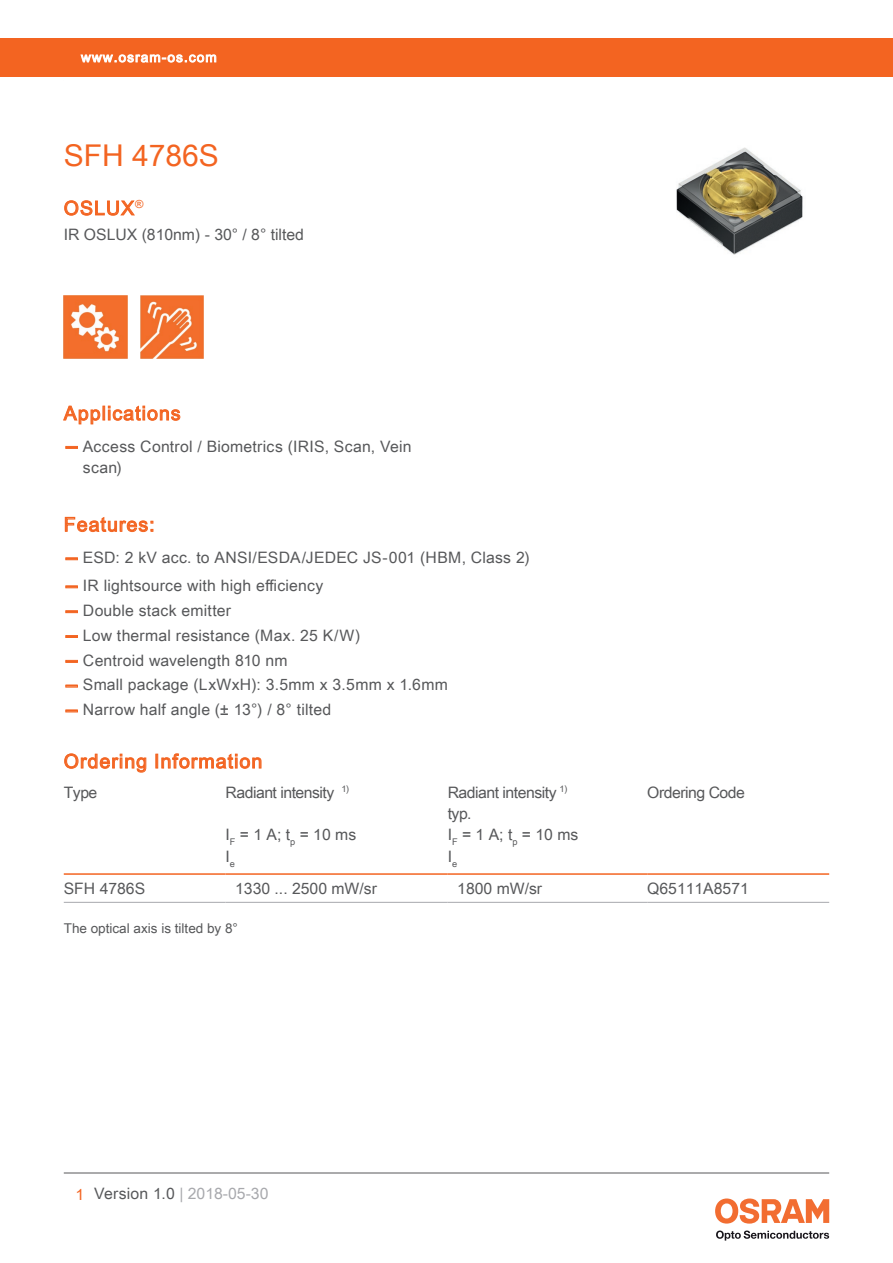
<style>
.page{position:relative;width:893px;height:1263px;background:#fff}
.page>*{position:absolute;margin:0;border:0;box-sizing:border-box;transform-origin:0 0}
.t1{font:30px "Arial Unicode MS";color:#f36421}
.t2{font:19.5px "Arial Unicode MS";letter-spacing:.055em;color:#f36421}
.t3{font:15.75px/21px "Arial Unicode MS";letter-spacing:.01em;color:#57585a}
.t4{font:15.75px "Arial Unicode MS";letter-spacing:-.03em;color:#57585a}
.t5{font:15.75px "Arial Unicode MS";color:#a8a9ad}
.t6{font:13.5px "Arial Unicode MS";color:#57585a}
.t7{font:13.5px "Arial Unicode MS";letter-spacing:.085em;color:#fff}
.s1{font-family:"Helvetica Neue LT Pro";font-weight:700;color:#f36421}
.s2{color:#f36421}
.s3{color:#57585a}
</style>
<div class="page">
<hr style="left:64px;top:1173px;width:765px;height:1px;background:#57585a">
<svg style="left:716px;top:1230px;width:113px;height:10px"></svg>
<svg style="left:715px;top:1198px;width:114px;height:25px"></svg>
<div style="left:0;top:38px;width:893px;height:39px;background:#f36421"></div>
<svg style="left:80px;top:54px;width:137px;height:9px"></svg>
<img style="left:676px;top:147px;width:127px;height:108px">
<svg style="left:64px;top:200px;width:71px;height:16px"></svg>
<img style="left:64px;top:295px;width:63px;height:64px">
<img style="left:140px;top:295px;width:64px;height:64px">
<svg style="left:63px;top:405px;width:118px;height:20px"></svg>
<svg style="left:66px;top:446px;width:11px;height:2px"></svg>
<svg style="left:65px;top:516px;width:88px;height:16px"></svg>
<svg style="left:66px;top:558px;width:11px;height:2px"></svg>
<svg style="left:66px;top:586px;width:11px;height:2px"></svg>
<svg style="left:66px;top:611px;width:11px;height:2px"></svg>
<svg style="left:66px;top:635px;width:11px;height:2px"></svg>
<svg style="left:66px;top:660px;width:11px;height:2px"></svg>
<svg style="left:66px;top:685px;width:11px;height:2px"></svg>
<svg style="left:66px;top:710px;width:11px;height:2px"></svg>
<hr style="left:64px;top:873px;width:162px;height:2px;background:#f36421">
<hr style="left:226px;top:873px;width:222px;height:2px;background:#f36421">
<hr style="left:448px;top:873px;width:199px;height:2px;background:#f36421">
<hr style="left:647px;top:873px;width:182px;height:2px;background:#f36421">
<hr style="left:64px;top:902px;width:162px;height:1px;background:#a8a9ad">
<hr style="left:226px;top:902px;width:222px;height:1px;background:#a8a9ad">
<hr style="left:448px;top:902px;width:199px;height:1px;background:#a8a9ad">
<hr style="left:647px;top:902px;width:182px;height:1px;background:#a8a9ad">
<svg style="left:64px;top:753px;width:83px;height:20px"></svg>
<div style="left:155px;top:754px;width:3px;height:14px;border:1px solid #f36421"></div>
<svg style="left:161px;top:753px;width:101px;height:16px"></svg>
<p class="t7" style="left:81px;top:47px;width:137px">www.osram-os.com</p>
<h1 class="t1" style="left:64px;top:134px;width:157px">SFH 4786S</h1>
<p class="t2" style="left:64px;top:194px;width:81px">OSLUX<sup>®</sup></p>
<p class="t3" style="left:64px;top:224px;width:242px">IR OSLUX (810nm) - 30° / 8° tilted</p>
<p class="t2" style="left:64px;top:399px;width:118px">Applications</p>
<p class="t3" style="left:83px;top:435px;width:330px;text-indent:-19px"><span class="s1">—</span> Access Control / Biometrics (IRIS, Scan, Vein scan)</p>
<p class="t2" style="left:64px;top:510px;width:92px">Features:</p>
<p class="t3" style="left:64px;top:547px;width:468px"><span class="s1">—</span> ESD: 2 kV acc. to ANSI/ESDA/JEDEC JS-001 (HBM, Class 2)</p>
<p class="t3" style="left:64px;top:575px;width:261px"><span class="s1">—</span> IR lightsource with high efficiency</p>
<p class="t3" style="left:64px;top:600px;width:169px"><span class="s1">—</span> Double stack emitter</p>
<p class="t3" style="left:64px;top:624px;width:298px"><span class="s1">—</span> Low thermal resistance (Max. 25 K/W)</p>
<p class="t3" style="left:64px;top:649px;width:225px"><span class="s1">—</span> Centroid wavelength 810 nm</p>
<p class="t3" style="left:64px;top:674px;width:385px"><span class="s1">—</span> Small package (LxWxH): 3.5mm x 3.5mm x 1.6mm</p>
<p class="t3" style="left:64px;top:699px;width:269px"><span class="s1">—</span> Narrow half angle (± 13°) / 8° tilted</p>
<p class="t2" style="left:64px;top:747px;width:200px">Ordering Information</p>
<p class="t3" style="left:64px;top:781px;width:35px">Type</p>
<p class="t4" style="left:226px;top:781px;width:125px">Radiant intensity <sup>1)</sup></p>
<p class="t4" style="left:448px;top:781px;width:121px">Radiant intensity <sup>1)</sup></p>
<p class="t4" style="left:647px;top:781px;width:99px">Ordering Code</p>
<p class="t3" style="left:448px;top:802px;width:25px">typ.</p>
<p class="t3" style="left:226px;top:824px;width:132px">I<sub>F</sub> =1A; t<sub>p</sub> =10ms</p>
<p class="t3" style="left:448px;top:824px;width:132px">I<sub>F</sub> =1A; t<sub>p</sub> =10ms</p>
<p class="t3" style="left:226px;top:845px;width:11px">I<sub>e</sub></p>
<p class="t3" style="left:448px;top:845px;width:11px">I<sub>e</sub></p>
<p class="t3" style="left:64px;top:877px;width:83px">SFH 4786S</p>
<p class="t3" style="left:235px;top:877px;width:143px">1330 ... 2500 mW/sr</p>
<p class="t3" style="left:457px;top:877px;width:86px">1800 mW/sr</p>
<p class="t3" style="left:647px;top:877px;width:103px">Q65111A8571</p>
<p class="t6" style="left:64px;top:919px;width:176px">The optical axis is tilted by 8°</p>
<p class="t5" style="left:76px;top:1182px;width:194px"><span class="s2">1</span> <span class="s3">Version 1.0</span> | 2018-05-30</p>
</div>
